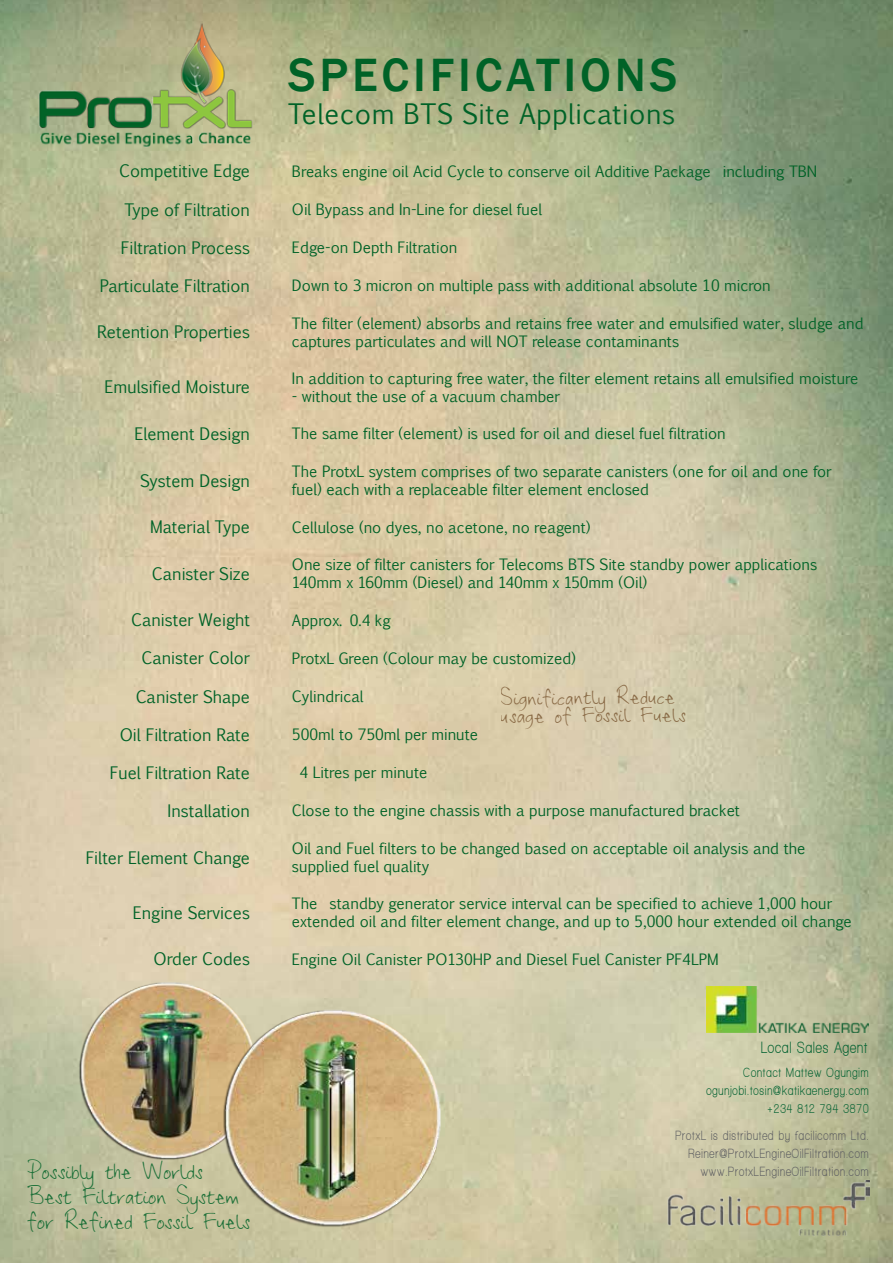
<style>
.page{position:relative;width:893px;height:1263px;background:#fff}
.page>*{position:absolute;margin:0;border:0;box-sizing:border-box;transform-origin:0 0}
.t1{font:500 48px "Franklin Gothic";letter-spacing:.08em;color:#006227}
.t2{font:27px "Euphemia CAS";letter-spacing:.02em;color:#006227}
.t3{font:21px/25.2px "Frangipani Rose";color:#006227}
.t4{font:19.5px/17.9px "Frangipani Rose";letter-spacing:.02em;color:#7d5b36}
.t5{font:16.5px "Euphemia CAS";color:#006227}
.t6{font:700 condensed 16.5px "Walkway";letter-spacing:.06em;color:#056333}
.t7{font:15px/18px "Euphemia CAS";color:#006227}
.t8{font:700 condensed 13.5px/18px "Walkway";letter-spacing:.07em;color:#606163;text-align:right}
.t9{font:700 condensed 13.5px/18px "Walkway";letter-spacing:.07em;color:#056333;text-align:right}
</style>
<div class="page">
<img style="left:0;top:0;width:893px;height:1263px">
<img style="left:667px;top:1180px;width:203px;height:57px">
<img style="left:706px;top:986px;width:163px;height:46px">
<img style="left:54px;top:977px;width:216px;height:192px">
<img style="left:215px;top:992px;width:259px;height:249px">
<img style="left:37px;top:21px;width:218px;height:129px">
<h1 class="t1" style="left:288px;top:45px;width:391px">SPECIFICATIONS</h1>
<h2 class="t2" style="left:288px;top:95px;width:388px">Telecom BTS Site Applications</h2>
<p class="t5" style="left:119px;top:159px;width:132px">Competitive Edge</p>
<p class="t7" style="left:292px;top:162px;width:527px">Breaks engine oil Acid Cycle to conserve oil Additive Package including TBN</p>
<p class="t5" style="left:124px;top:198px;width:127px">Type of Filtration</p>
<p class="t7" style="left:292px;top:200px;width:252px">Oil Bypass and In-Line for diesel fuel</p>
<p class="t5" style="left:121px;top:236px;width:131px">Filtration Process</p>
<p class="t7" style="left:292px;top:238px;width:167px">Edge-on Depth Filtration</p>
<p class="t5" style="left:100px;top:274px;width:152px">Particulate Filtration</p>
<p class="t7" style="left:292px;top:277px;width:480px">Down to 3 micron on multiple pass with additional absolute 10 micron</p>
<p class="t5" style="left:97px;top:320px;width:154px">Retention Properties</p>
<p class="t7" style="left:292px;top:314px;width:573px">The filter (element) absorbs and retains free water and emulsified water, sludge and captures particulates and will NOT release contaminants</p>
<p class="t5" style="left:105px;top:375px;width:147px">Emulsified Moisture</p>
<p class="t7" style="left:292px;top:369px;width:568px">In addition to capturing free water, the filter element retains all emulsified moisture</p>
<p class="t7" style="left:292px;top:387px;width:270px">- without the use of a vacuum chamber</p>
<p class="t5" style="left:134px;top:422px;width:117px">Element Design</p>
<p class="t7" style="left:292px;top:425px;width:435px">The same filter (element) is used for oil and diesel fuel filtration</p>
<p class="t5" style="left:140px;top:468px;width:111px">System Design</p>
<p class="t7" style="left:292px;top:462px;width:541px">The ProtxL system comprises of two separate canisters (one for oil and one for fuel) each with a replaceable filter element enclosed</p>
<p class="t5" style="left:150px;top:515px;width:102px">Material Type</p>
<p class="t7" style="left:292px;top:518px;width:300px">Cellulose (no dyes, no acetone, no reagent)</p>
<p class="t5" style="left:152px;top:562px;width:100px">Canister Size</p>
<p class="t7" style="left:292px;top:555px;width:527px">One size of filter canisters for Telecoms BTS Site standby power applications<br>140mm x 160mm (Diesel) and 140mm x 150mm (Oil)</p>
<p class="t5" style="left:131px;top:608px;width:120px">Canister Weight</p>
<p class="t7" style="left:292px;top:611px;width:100px">Approx. 0.4 kg</p>
<p class="t5" style="left:142px;top:646px;width:110px">Canister Color</p>
<p class="t7" style="left:292px;top:649px;width:286px">ProtxL Green (Colour may be customized)</p>
<p class="t5" style="left:136px;top:684px;width:116px">Canister Shape</p>
<p class="t7" style="left:292px;top:687px;width:73px">Cylindrical</p>
<p class="t5" style="left:120px;top:723px;width:132px">Oil Filtration Rate</p>
<p class="t7" style="left:292px;top:725px;width:188px">500ml to 750ml per minute</p>
<p class="t5" style="left:110px;top:761px;width:142px">Fuel Filtration Rate</p>
<p class="t7" style="left:300px;top:764px;width:130px">4 Litres per minute</p>
<p class="t5" style="left:168px;top:799px;width:84px">Installation</p>
<p class="t7" style="left:292px;top:802px;width:450px">Close to the engine chassis with a purpose manufactured bracket</p>
<p class="t5" style="left:86px;top:845px;width:166px">Filter Element Change</p>
<p class="t7" style="left:292px;top:839px;width:515px">Oil and Fuel filters to be changed based on acceptable oil analysis and the supplied fuel quality</p>
<p class="t5" style="left:133px;top:900px;width:119px">Engine Services</p>
<p class="t7" style="left:292px;top:894px;width:561px">The standby generator service interval can be specified to achieve 1,000 hour extended oil and filter element change, and up to 5,000 hour extended oil change</p>
<p class="t5" style="left:154px;top:947px;width:98px">Order Codes</p>
<p class="t7" style="left:292px;top:950px;width:428px">Engine Oil Canister PO130HP and Diesel Fuel Canister PF4LPM</p>
<h3 class="t4" style="left:501px;top:689px;width:187px">Significantly Reduce usage of Fossil Fuels</h3>
<h3 class="t3" style="left:27px;top:1159px;width:225px">Possibly the Worlds<br>Best Filtration System for Refined Fossil Fuels</h3>
<p class="t6" style="left:761px;top:1039px;width:108px">Local Sales Agent</p>
<p class="t9" style="left:706px;top:1064px;width:164px">Contact Mattew Ogungim ogunjobi.tosin@katikaenergy.com +234 812 794 3870</p>
<p class="t8" style="left:675px;top:1126px;width:195px">ProtxL is distributed by facilicomm Ltd.<br>Reiner@ProtxLEngineOilFiltration.com www.ProtxLEngineOilFiltration.com</p>
</div>
